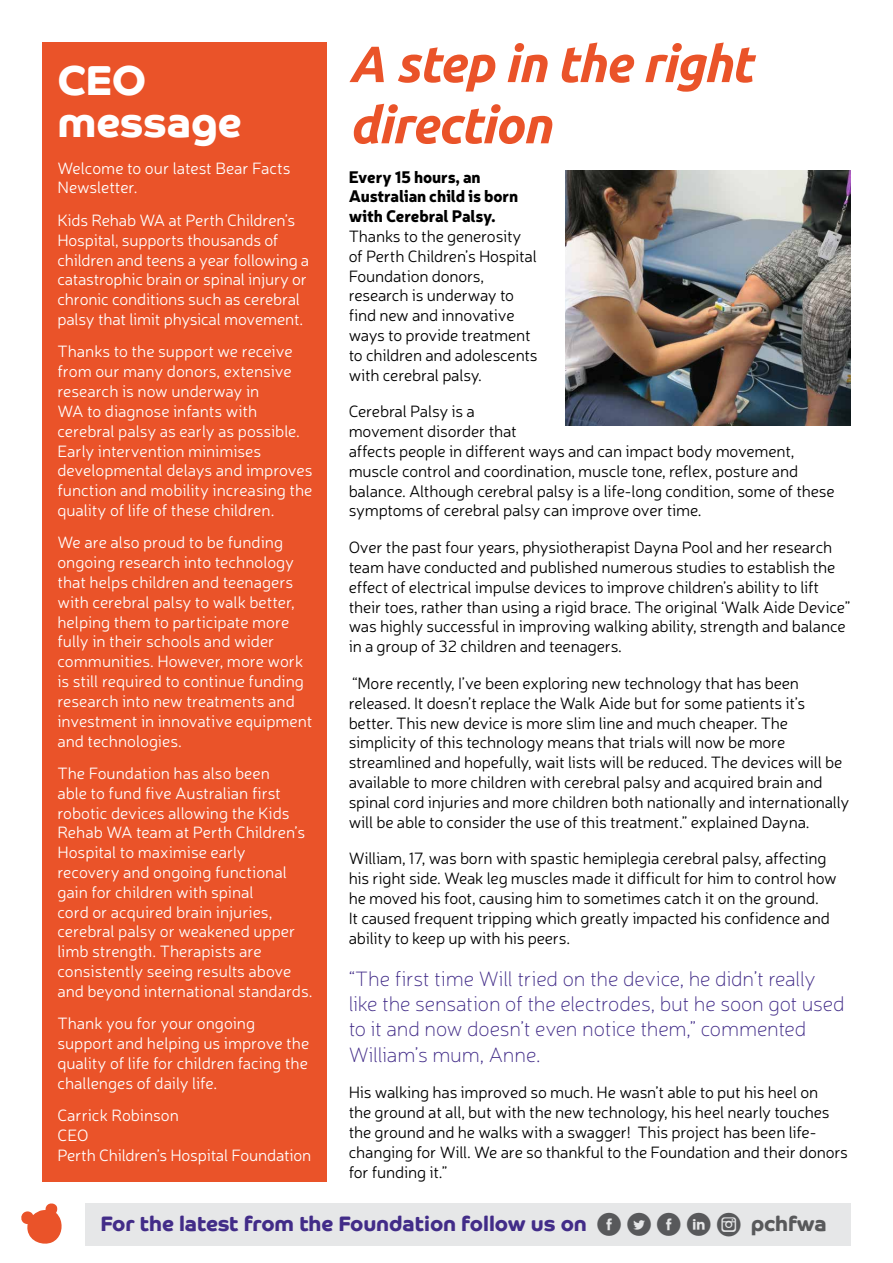
<style>
.page{position:relative;width:893px;height:1263px;background:#fff}
.page>*{position:absolute;margin:0;border:0;box-sizing:border-box;transform-origin:0 0}
.t1{font:italic 700 51px/61.2px "Ubuntu";letter-spacing:-.02em;color:#ea5329}
.t2{font:700 42px/42px "Co Headline";color:#fff}
.t3{font:100 21px/25.2px "Neris";letter-spacing:-.01em;color:#422c88}
.t4{font:700 21px "Co Headline";color:#422c88}
.t5{font:300 16.5px/19.8px "Neris";letter-spacing:-.01em;color:#000}
.t6{font:300 16.5px/19.8px "Neris";color:#fff}
.t7{font:900 16.5px/19.8px "Neris";letter-spacing:-.01em;color:#000}
.s1{font-family:"socialtype";font-weight:400;font-size:36px;color:#58595b}
.s2{color:#58595b}
</style>
<div class="page">
<img style="left:566px;top:170px;width:284px;height:255px">
<div style="left:43px;top:43px;width:284px;height:1139px;background:#ea5329"></div>
<svg style="left:21px;top:1203px;width:41px;height:41px"></svg>
<div style="left:85px;top:1203px;width:765px;height:43px;background:#e6e7e8"></div>
<h1 class="t1" style="left:349px;top:33px;width:405px">A step in the right direction</h1>
<h2 class="t2" style="left:57px;top:59px;width:185px">CEO message</h2>
<p class="t6" style="left:57px;top:157px;width:235px">Welcome to our latest Bear Facts<br>Newsletter.</p>
<p class="t6" style="left:57px;top:210px;width:253px">Kids Rehab WA at Perth Children’s Hospital, supports thousands of children and teens a year following a catastrophic brain or spinal injury or chronic conditions such as cerebral palsy that limit physical movement.</p>
<p class="t6" style="left:57px;top:341px;width:257px">Thanks to the support we receive from our many donors, extensive research is now underway in<br>WA to diagnose infants with cerebral palsy as early as possible.<br>Early intervention minimises developmental delays and improves function and mobility increasing the quality of life of these children.</p>
<p class="t6" style="left:57px;top:532px;width:257px">We are also proud to be funding ongoing research into technology that helps children and teenagers with cerebral palsy to walk better, helping them to participate more fully in their schools and wider communities. However, more work is still required to continue funding research into new treatments and investment in innovative equipment and technologies.</p>
<p class="t6" style="left:57px;top:763px;width:257px">The Foundation has also been<br>able to fund five Australian first robotic devices allowing the Kids<br>Rehab WA team at Perth Children’s<br>Hospital to maximise early<br>recovery and ongoing functional gain for children with spinal<br>cord or acquired brain injuries, cerebral palsy or weakened upper limb strength. Therapists are consistently seeing results above and beyond international standards.</p>
<p class="t6" style="left:57px;top:1013px;width:253px">Thank you for your ongoing support and helping us improve the quality of life for children facing the challenges of daily life.</p>
<p class="t6" style="left:57px;top:1105px;width:256px">Carrick Robinson<br>CEO<br>Perth Children’s Hospital Foundation</p>
<p class="t7" style="left:349px;top:166px;width:171px">Every 15 hours, an<br>Australian child is born with Cerebral Palsy.</p>
<p class="t5" style="left:349px;top:226px;width:190px">Thanks to the generosity of Perth Children’s Hospital<br>Foundation donors, research is underway to find new and innovative ways to provide treatment to children and adolescents with cerebral palsy.</p>
<p class="t5" style="left:349px;top:401px;width:488px">Cerebral Palsy is a<br>movement disorder that<br>affects people in different ways and can impact body movement, muscle control and coordination, muscle tone, reflex, posture and balance. Although cerebral palsy is a life-long condition, some of these symptoms of cerebral palsy can improve over time.</p>
<p class="t5" style="left:349px;top:537px;width:503px">Over the past four years, physiotherapist Dayna Pool and her research team have conducted and published numerous studies to establish the effect of electrical impulse devices to improve children’s ability to lift their toes, rather than using a rigid brace. The original ‘Walk Aide Device” was highly successful in improving walking ability, strength and balance in a group of 32 children and teenagers.</p>
<p class="t5" style="left:349px;top:673px;width:502px">“More recently, I’ve been exploring new technology that has been released. It doesn’t replace the Walk Aide but for some patients it’s better. This new device is more slim line and much cheaper. The simplicity of this technology means that trials will now be more streamlined and hopefully, wait lists will be reduced. The devices will be available to more children with cerebral palsy and acquired brain and spinal cord injuries and more children both nationally and internationally will be able to consider the use of this treatment.” explained Dayna.</p>
<p class="t5" style="left:349px;top:848px;width:490px">William, 17, was born with spastic hemiplegia cerebral palsy, affecting his right side. Weak leg muscles made it difficult for him to control how he moved his foot, causing him to sometimes catch it on the ground.<br>It caused frequent tripping which greatly impacted his confidence and ability to keep up with his peers.</p>
<p class="t3" style="left:349px;top:965px;width:498px">“The first time Will tried on the device, he didn’t really like the sensation of the electrodes, but he soon got used to it and now doesn’t even notice them,” commented William’s mum, Anne.</p>
<p class="t5" style="left:349px;top:1082px;width:501px">His walking has improved so much. He wasn’t able to put his heel on<br>the ground at all, but with the new technology, his heel nearly touches the ground and he walks with a swagger! This project has been life&shy;changing for Will. We are so thankful to the Foundation and their donors for funding it.”</p>
<p class="t4" style="left:100px;top:1211px;width:728px">For the latest from the Foundation follow us on <span class="s1">BABDV</span> <span class="s2">pchfwa</span></p>
</div>
